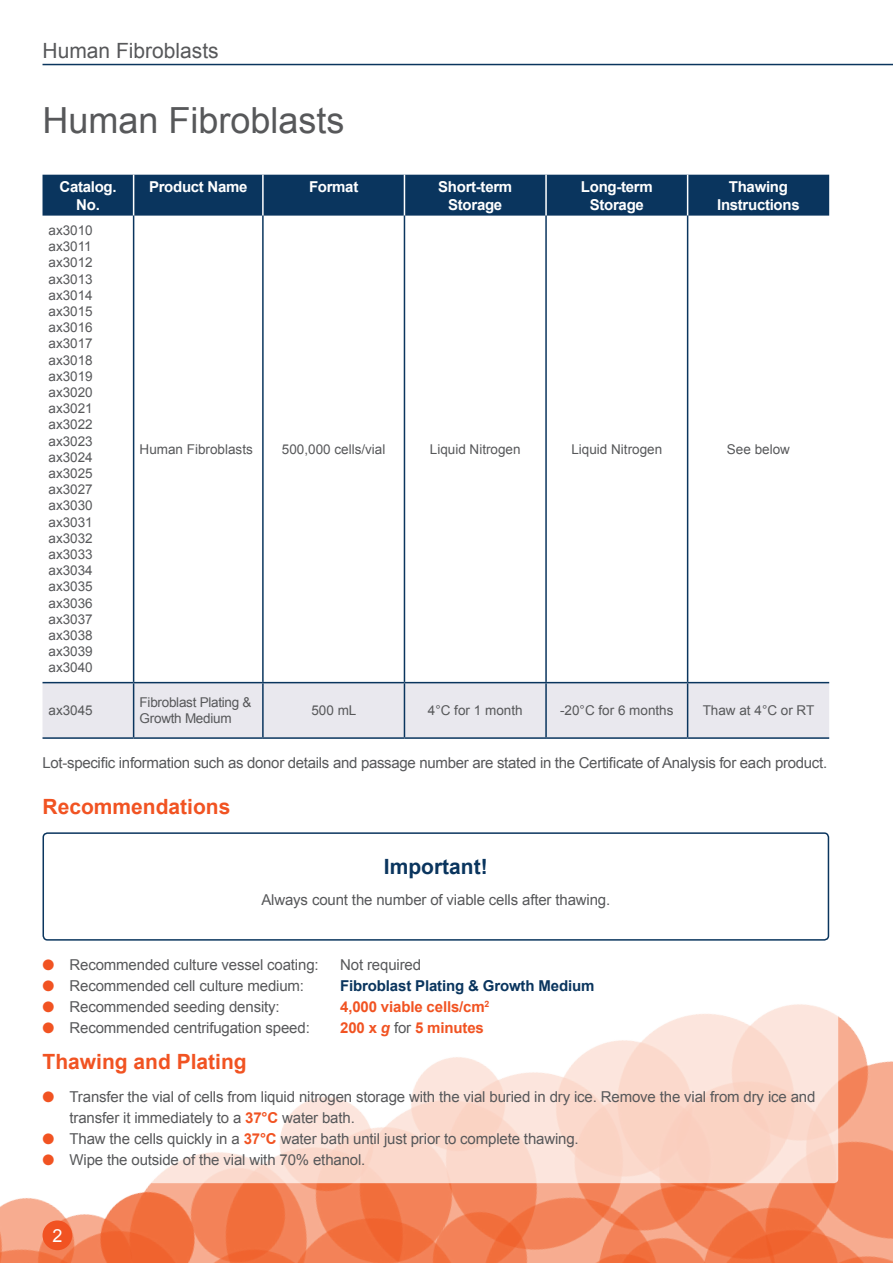
<style>
.page{position:relative;width:893px;height:1263px;background:#fff}
.page>*{position:absolute;margin:0;border:0;box-sizing:border-box;transform-origin:0 0}
.t1{font:36px "Arial";color:#57585a}
.t2{font:700 21px "Arial";color:#f15322}
.t3{font:21px "Arial";color:#57585a}
.t4{font:700 21px "Arial";color:#0a355e}
.t5{font:18px "Arial";color:#fff}
.t6{font:15px/21px "Arial";letter-spacing:-.01em;color:#57585a}
.t7{font:700 15px/18px "Arial";letter-spacing:-.02em;color:#fff;text-align:center}
.t8{font:700 15px "Arial";letter-spacing:-.01em;color:#f15322}
.t9{font:700 15px "Arial";letter-spacing:-.01em;color:#0a355e}
.t10{font:13.5px/16.2px "Arial";color:#57585a;text-align:justify}
.t11{font:13.5px/16.2px "Arial";letter-spacing:-.02em;color:#57585a}
.s1{color:#f15322}
.s2{font-style:italic}
.s3{font-weight:400;color:#57585a}
.s4{font-weight:700;color:#f15322}
</style>
<div class="page">
<img style="left:0;top:1016px;width:893px;height:247px">
<hr style="left:43px;top:64px;width:850px;height:1px;background:#0a355e">
<svg style="left:34px;top:878px;width:804px;height:305px"></svg>
<div style="left:43px;top:1220px;width:29px;height:30px;background:#f15322;border-radius:50%"></div>
<div style="left:43px;top:175px;width:786px;height:41px;background:#0a355e"></div>
<div style="left:43px;top:683px;width:786px;height:54px;background:#e9e8ee"></div>
<hr style="left:133px;top:175px;width:1px;height:41px;background:#fff">
<hr style="left:262px;top:175px;width:2px;height:41px;background:#fff">
<hr style="left:404px;top:175px;width:1px;height:41px;background:#fff">
<hr style="left:545px;top:175px;width:2px;height:41px;background:#fff">
<hr style="left:687px;top:175px;width:1px;height:41px;background:#fff">
<hr style="left:404px;top:216px;width:1px;height:466px;background:#0a355e">
<hr style="left:545px;top:216px;width:2px;height:466px;background:#0a355e">
<hr style="left:687px;top:216px;width:1px;height:466px;background:#0a355e">
<hr style="left:133px;top:216px;width:1px;height:466px;background:#0a355e">
<hr style="left:262px;top:216px;width:2px;height:466px;background:#0a355e">
<hr style="left:43px;top:737px;width:91px;height:2px;background:#0a355e">
<hr style="left:134px;top:737px;width:129px;height:2px;background:#0a355e">
<hr style="left:263px;top:737px;width:141px;height:2px;background:#0a355e">
<hr style="left:404px;top:737px;width:142px;height:2px;background:#0a355e">
<hr style="left:546px;top:737px;width:142px;height:2px;background:#0a355e">
<hr style="left:688px;top:737px;width:141px;height:2px;background:#0a355e">
<hr style="left:43px;top:682px;width:91px;height:1px;background:#0a355e">
<hr style="left:134px;top:682px;width:129px;height:1px;background:#0a355e">
<hr style="left:133px;top:683px;width:1px;height:54px;background:#0a355e">
<hr style="left:263px;top:682px;width:141px;height:1px;background:#0a355e">
<hr style="left:262px;top:683px;width:2px;height:54px;background:#0a355e">
<hr style="left:404px;top:682px;width:142px;height:1px;background:#0a355e">
<hr style="left:404px;top:683px;width:1px;height:54px;background:#0a355e">
<hr style="left:546px;top:682px;width:142px;height:1px;background:#0a355e">
<hr style="left:545px;top:683px;width:2px;height:54px;background:#0a355e">
<hr style="left:688px;top:682px;width:141px;height:1px;background:#0a355e">
<hr style="left:687px;top:683px;width:1px;height:54px;background:#0a355e">
<div style="left:43px;top:833px;width:785px;height:107px;background:#fff;border-radius:4px"></div>
<div style="left:43px;top:832px;width:786px;height:109px;border:2px solid #0a355e;border-radius:4px"></div>
<h2 class="t3" style="left:43px;top:37px;width:178px">Human Fibroblasts</h2>
<h1 class="t1" style="left:43px;top:96px;width:304px">Human Fibroblasts</h1>
<p class="t7" style="left:60px;top:178px;width:59px">Catalog.<br>No.</p>
<p class="t7" style="left:149px;top:178px;width:100px">Product Name</p>
<p class="t7" style="left:309px;top:178px;width:51px">Format</p>
<p class="t7" style="left:438px;top:178px;width:75px">Short-term<br>Storage</p>
<p class="t7" style="left:581px;top:178px;width:73px">Long-term<br>Storage</p>
<p class="t7" style="left:717px;top:178px;width:84px">Thawing<br>Instructions</p>
<p class="t10" style="left:49px;top:222px;width:46px">ax3010 ax3011 ax3012 ax3013 ax3014 ax3015 ax3016 ax3017 ax3018 ax3019 ax3020 ax3021 ax3022 ax3023 ax3024 ax3025 ax3027 ax3030 ax3031 ax3032 ax3033 ax3034 ax3035 ax3036 ax3037 ax3038 ax3039 ax3040</p>
<p class="t10" style="left:140px;top:441px;width:115px">Human Fibroblasts</p>
<p class="t10" style="left:282px;top:441px;width:105px">500,000 cells/vial</p>
<p class="t10" style="left:430px;top:441px;width:92px">Liquid Nitrogen</p>
<p class="t10" style="left:571px;top:441px;width:92px">Liquid Nitrogen</p>
<p class="t10" style="left:727px;top:441px;width:65px">See below</p>
<p class="t10" style="left:49px;top:702px;width:46px">ax3045</p>
<p class="t11" style="left:140px;top:694px;width:113px">Fibroblast Plating &amp;<br>Growth Medium</p>
<p class="t10" style="left:311px;top:702px;width:47px">500 mL</p>
<p class="t10" style="left:428px;top:702px;width:96px">4°C for 1 month</p>
<p class="t10" style="left:560px;top:702px;width:115px">-20°C for 6 months</p>
<p class="t10" style="left:703px;top:702px;width:113px">Thaw at 4°C or RT</p>
<p class="t6" style="left:43px;top:752px;width:786px">Lot-specific information such as donor details and passage number are stated in the Certificate of Analysis for each product.</p>
<h2 class="t2" style="left:43px;top:793px;width:189px">Recommendations</h2>
<h2 class="t4" style="left:384px;top:852px;width:105px">Important!</h2>
<p class="t6" style="left:261px;top:889px;width:350px">Always count the number of viable cells after thawing.</p>
<p class="t6" style="left:43px;top:954px;width:278px"><span class="s1">●</span> Recommended culture vessel coating:</p>
<p class="t6" style="left:340px;top:954px;width:82px">Not required</p>
<p class="t6" style="left:43px;top:975px;width:263px"><span class="s1">●</span> Recommended cell culture medium:</p>
<p class="t9" style="left:340px;top:976px;width:256px">Fibroblast Plating &amp; Growth Medium</p>
<p class="t6" style="left:43px;top:996px;width:239px"><span class="s1">●</span> Recommended seeding density:</p>
<p class="t8" style="left:340px;top:997px;width:151px">4,000 viable cells/cm<sup>2</sup></p>
<p class="t6" style="left:43px;top:1017px;width:269px"><span class="s1">●</span> Recommended centrifugation speed:</p>
<p class="t8" style="left:340px;top:1018px;width:145px">200 x <span class="s2">g</span> <span class="s3">for</span> 5 minutes</p>
<h2 class="t2" style="left:43px;top:1047px;width:206px">Thawing and Plating</h2>
<p class="t6" style="left:70px;top:1086px;width:747px;text-indent:-27px"><span class="s1">●</span> Transfer the vial of cells from liquid nitrogen storage with the vial buried in dry ice. Remove the vial from dry ice and transfer it immediately to a <span class="s4">37°C</span> water bath.</p>
<p class="t6" style="left:43px;top:1128px;width:538px"><span class="s1">●</span> Thaw the cells quickly in a <span class="s4">37°C</span> water bath until just prior to complete thawing.</p>
<p class="t6" style="left:43px;top:1149px;width:324px"><span class="s1">●</span> Wipe the outside of the vial with 70% ethanol.</p>
<p class="t5" style="left:52px;top:1224px;width:12px">2</p>
</div>
